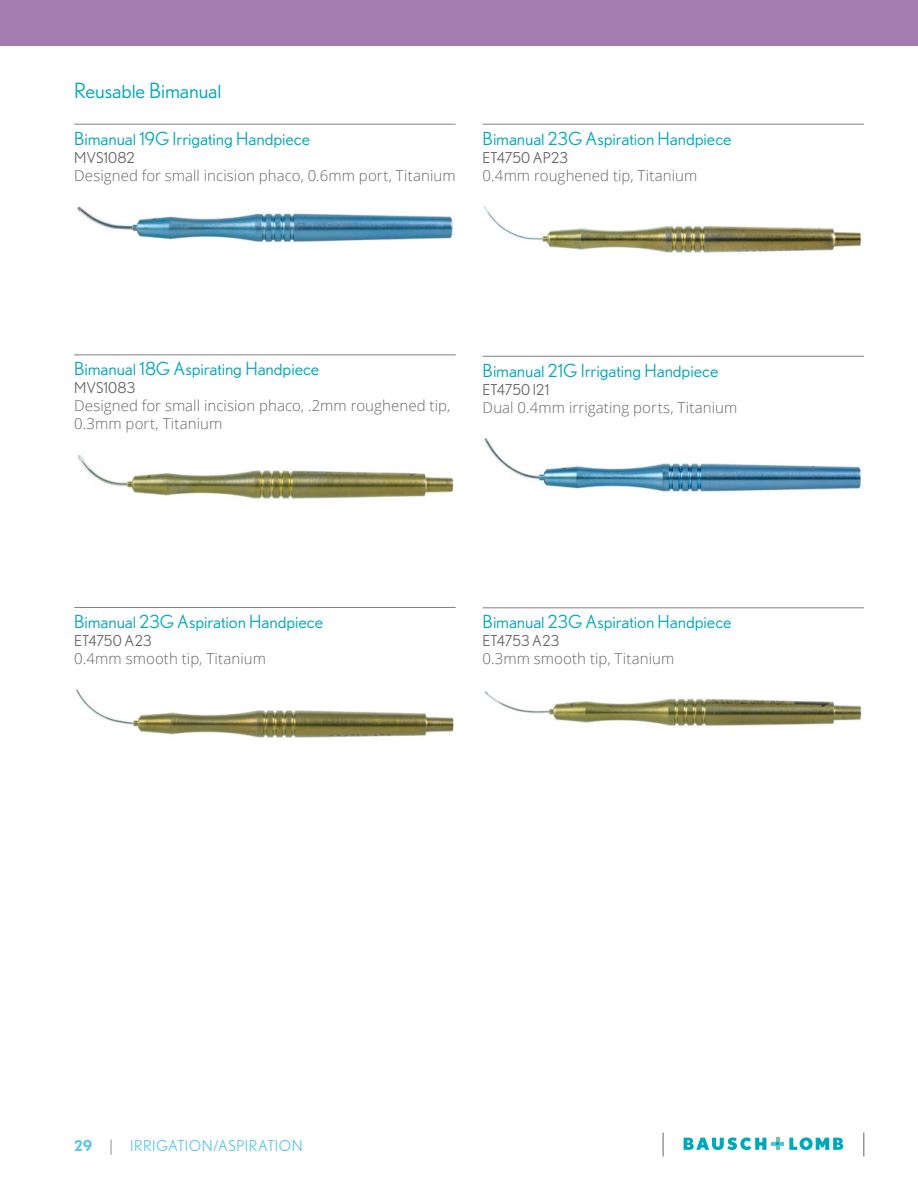
<style>
.page{position:relative;width:918px;height:1188px;background:#fff}
.page>*{position:absolute;margin:0;border:0;box-sizing:border-box;transform-origin:0 0}
.Item_grouping{font:21px "Nobel BL";letter-spacing:-.005em;color:#00a8b9}
.Item{font:18px "Nobel BL";letter-spacing:-.005em;color:#00a8b9}
.Item_Detail{font:300 15px/18px "Open Sans";letter-spacing:.005em;color:#666}
.Item_number{font:15px "Nobel BL";color:#666}
.t1{font:15px "Nobel BL";letter-spacing:.025em;color:#5bc6e8}
.s1{font-weight:700}
.s2{font-family:"Open Sans";font-weight:300;color:#666}
</style>
<div class="page">
<svg style="left:663px;top:1133px;width:1px;height:24px"></svg>
<svg style="left:864px;top:1133px;width:1px;height:24px"></svg>
<svg style="left:684px;top:1137px;width:82px;height:13px"></svg>
<svg style="left:772px;top:1137px;width:71px;height:13px"></svg>
<div style="left:0;top:0;width:918px;height:46px;background:#a47cb0"></div>
<hr style="left:74px;top:124px;width:382px;height:1px;background:#808185">
<hr style="left:74px;top:355px;width:382px;height:1px;background:#808185">
<hr style="left:74px;top:607px;width:382px;height:1px;background:#808185">
<img style="left:76px;top:206px;width:377px;height:38px">
<img style="left:77px;top:455px;width:377px;height:44px">
<img style="left:75px;top:688px;width:379px;height:50px">
<hr style="left:483px;top:124px;width:381px;height:1px;background:#808185">
<hr style="left:483px;top:356px;width:381px;height:1px;background:#808185">
<hr style="left:483px;top:608px;width:381px;height:1px;background:#808185">
<img style="left:484px;top:206px;width:378px;height:47px">
<img style="left:484px;top:438px;width:378px;height:54px">
<img style="left:484px;top:691px;width:378px;height:36px">
<p class="Item_grouping" style="left:74px;top:78px;width:149px">Reusable Bimanual</p>
<p class="Item" style="left:74px;top:128px;width:237px">Bimanual 19G Irrigating Handpiece</p>
<p class="Item_number" style="left:74px;top:149px;width:62px">MVS1082</p>
<p class="Item_Detail" style="left:74px;top:166px;width:383px">Designed for small incision phaco, 0.6mm port, Titanium</p>
<p class="Item" style="left:483px;top:128px;width:250px">Bimanual 23G Aspiration Handpiece</p>
<p class="Item_number" style="left:483px;top:149px;width:87px">ET4750 AP23</p>
<p class="Item_Detail" style="left:483px;top:166px;width:216px">0.4mm roughened tip, Titanium</p>
<p class="Item" style="left:74px;top:359px;width:247px">Bimanual 18G Aspirating Handpiece</p>
<p class="Item_number" style="left:74px;top:379px;width:63px">MVS1083</p>
<p class="Item_Detail" style="left:74px;top:396px;width:378px">Designed for small incision phaco, .2mm roughened tip,<br>0.3mm port, Titanium</p>
<p class="Item" style="left:483px;top:360px;width:237px">Bimanual 21G Irrigating Handpiece</p>
<p class="Item_number" style="left:483px;top:381px;width:68px">ET4750 I21</p>
<p class="Item_Detail" style="left:483px;top:398px;width:256px">Dual 0.4mm irrigating ports, Titanium</p>
<p class="Item" style="left:74px;top:611px;width:250px">Bimanual 23G Aspiration Handpiece</p>
<p class="Item_number" style="left:74px;top:632px;width:79px">ET4750 A23</p>
<p class="Item_Detail" style="left:74px;top:649px;width:193px">0.4mm smooth tip, Titanium</p>
<p class="Item" style="left:483px;top:612px;width:250px">Bimanual 23G Aspiration Handpiece</p>
<p class="Item_number" style="left:483px;top:632px;width:78px">ET4753 A23</p>
<p class="Item_Detail" style="left:483px;top:649px;width:193px">0.3mm smooth tip, Titanium</p>
<p class="t1" style="left:74px;top:1137px;width:230px"><span class="s1">29</span> <span class="s2">|</span> IRRIGATION/ASPIRATION</p>
</div>
